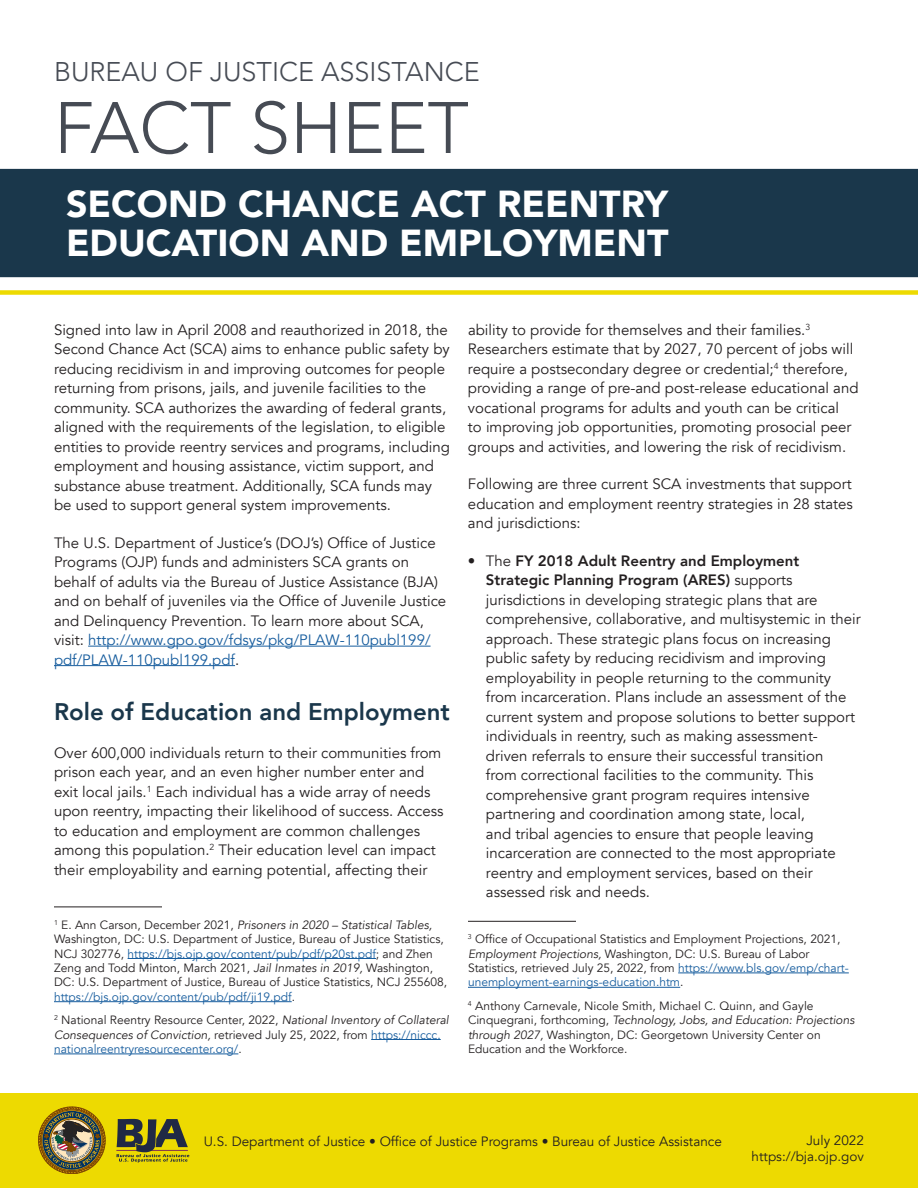
<style>
.page{position:relative;width:918px;height:1188px;background:#fff}
.page>*{position:absolute;margin:0;border:0;box-sizing:border-box;transform-origin:0 0}
.Program_Brief{font:300 72px "Avenir";color:#464b54}
.t1{font:900 37.5px/39px "Avenir";color:#fff}
.BJA{font:300 27px "Avenir";color:#464b54}
.L1_Head{font:800 24px "Avenir";color:#1a374b}
.body_text{font:15px/19.5px "Avenir";color:#231f20}
.Bullets_lvl1_no_bull{font:15px/19.5px "Avenir";color:#231f20}
.body_text-2{font:13.5px "Avenir";color:#231f20}
.foonotes_no_line{font:12px/14.4px "Avenir";color:#231f20}
.s1{color:#175d9e}
.s2{font-style:italic}
.s3{font-weight:800}
</style>
<div class="page">
<div style="left:0;top:1094px;width:918px;height:94px;background:#edda01"></div>
<div style="left:0;top:169px;width:918px;height:108px;background:#1a374b"></div>
<hr style="left:88px;top:646px;width:343px;height:1px;background:#175d9e">
<hr style="left:54px;top:665px;width:181px;height:1px;background:#175d9e">
<hr style="left:54px;top:907px;width:108px;height:1px;background:#231f20">
<hr style="left:128px;top:958px;width:248px;height:1px;background:#175d9e">
<hr style="left:54px;top:1001px;width:238px;height:1px;background:#175d9e">
<hr style="left:371px;top:1039px;width:70px;height:1px;background:#175d9e">
<hr style="left:54px;top:1054px;width:184px;height:1px;background:#175d9e">
<div style="left:0;top:290px;width:918px;height:5px;background:#edda01"></div>
<hr style="left:468px;top:921px;width:108px;height:1px;background:#231f20">
<hr style="left:678px;top:973px;width:171px;height:1px;background:#175d9e">
<hr style="left:468px;top:987px;width:212px;height:1px;background:#175d9e">
<svg style="left:38px;top:1107px;width:68px;height:67px"></svg>
<svg style="left:116px;top:1119px;width:73px;height:44px"></svg>
<p class="BJA" style="left:54px;top:56px;width:427px">BUREAU OF JUSTICE ASSISTANCE</p>
<p class="Program_Brief" style="left:54px;top:86px;width:416px">FACT SHEET</p>
<p class="t1" style="left:66px;top:183px;width:604px">SECOND CHANCE ACT REENTRY<br>EDUCATION AND EMPLOYMENT</p>
<p class="body_text" style="left:54px;top:320px;width:398px">Signed into law in April 2008 and reauthorized in 2018, the Second Chance Act (SCA) aims to enhance public safety by reducing recidivism in and improving outcomes for people returning from prisons, jails, and juvenile facilities to the community. SCA authorizes the awarding of federal grants, aligned with the requirements of the legislation, to eligible entities to provide reentry services and programs, including employment and housing assistance, victim support, and substance abuse treatment. Additionally, SCA funds may be used to support general system improvements.</p>
<p class="body_text" style="left:54px;top:533px;width:394px">The U.S. Department of Justice’s (DOJ’s) Office of Justice Programs (OJP) funds and administers SCA grants on behalf of adults via the Bureau of Justice Assistance (BJA) and on behalf of juveniles via the Office of Juvenile Justice and Delinquency Prevention. To learn more about SCA, visit: <span class="s1">http://www.gpo.gov/fdsys/pkg/PLAW-110publ199/ pdf/PLAW-110publ199.pdf</span>.</p>
<p class="L1_Head" style="left:54px;top:693px;width:397px">Role of Education and Employment</p>
<p class="body_text" style="left:54px;top:743px;width:391px">Over 600,000 individuals return to their communities from prison each year, and an even higher number enter and exit local jails.<sup>1</sup> Each individual has a wide array of needs upon reentry, impacting their likelihood of success. Access to education and employment are common challenges among this population.<sup>2</sup> Their education level can impact their employability and earning potential, affecting their</p>
<p class="foonotes_no_line" style="left:54px;top:918px;width:395px"><sup>1</sup> E. Ann Carson, December 2021, <span class="s2">Prisoners in 2020 – Statistical Tables, </span>Washington, DC: U.S. Department of Justice, Bureau of Justice Statistics, NCJ 302776, <span class="s1">https://bjs.ojp.gov/content/pub/pdf/p20st.pdf</span>; and Zhen Zeng and Todd Minton, March 2021, <span class="s2">Jail Inmates in 2019,</span> Washington, DC: U.S. Department of Justice, Bureau of Justice Statistics, NCJ 255608, <span class="s1">https://bjs.ojp.gov/content/pub/pdf/ji19.pdf</span>.</p>
<p class="foonotes_no_line" style="left:54px;top:1013px;width:396px"><sup>2</sup> National Reentry Resource Center, 2022, <span class="s2">National Inventory of Collateral<br>Consequences of Conviction,</span> retrieved July 25, 2022, from <span class="s1">https://niccc. nationalreentryresourcecenter.org/</span>.</p>
<p class="body_text" style="left:468px;top:320px;width:392px">ability to provide for themselves and their families.<sup>3<br></sup>Researchers estimate that by 2027, 70 percent of jobs will require a postsecondary degree or credential;<sup>4</sup> therefore, providing a range of pre-and post-release educational and vocational programs for adults and youth can be critical<br>to improving job opportunities, promoting prosocial peer groups and activities, and lowering the risk of recidivism.</p>
<p class="body_text" style="left:468px;top:474px;width:386px;text-align:justify">Following are three current SCA investments that support education and employment reentry strategies in 28 states and jurisdictions:</p>
<p class="Bullets_lvl1_no_bull" style="left:486px;top:551px;width:376px;text-indent:-18px">• The <span class="s3">FY 2018 Adult Reentry and Employment Strategic Planning Program (ARES)</span> supports jurisdictions in developing strategic plans that are comprehensive, collaborative, and multisystemic in their approach. These strategic plans focus on increasing public safety by reducing recidivism and improving employability in people returning to the community from incarceration. Plans include an assessment of the current system and propose solutions to better support individuals in reentry, such as making assessment&shy;driven referrals to ensure their successful transition<br>from correctional facilities to the community. This comprehensive grant program requires intensive partnering and coordination among state, local,<br>and tribal agencies to ensure that people leaving incarceration are connected to the most appropriate reentry and employment services, based on their assessed risk and needs.</p>
<p class="foonotes_no_line" style="left:468px;top:932px;width:382px"><sup>3</sup> Office of Occupational Statistics and Employment Projections, 2021, <span class="s2">Employment Projections,</span> Washington, DC: U.S. Bureau of Labor Statistics, retrieved July 25, 2022, from <span class="s1">https://www.bls.gov/emp/chart&shy;unemployment-earnings-education.htm</span>.</p>
<p class="foonotes_no_line" style="left:468px;top:999px;width:388px"><sup>4</sup> Anthony Carnevale, Nicole Smith, Michael C. Quinn, and Gayle Cinquegrani, forthcoming, <span class="s2">Technology, Jobs, and Education: Projections through 2027,</span> Washington, DC: Georgetown University Center on Education and the Workforce.</p>
<p class="body_text-2" style="left:204px;top:1133px;width:520px">U.S. Department of Justice • Office of Justice Programs • Bureau of Justice Assistance</p>
<p class="body_text-2" style="left:806px;top:1132px;width:59px">July 2022</p>
<p class="body_text-2" style="left:752px;top:1149px;width:114px">https://bja.ojp.gov</p>
</div>
